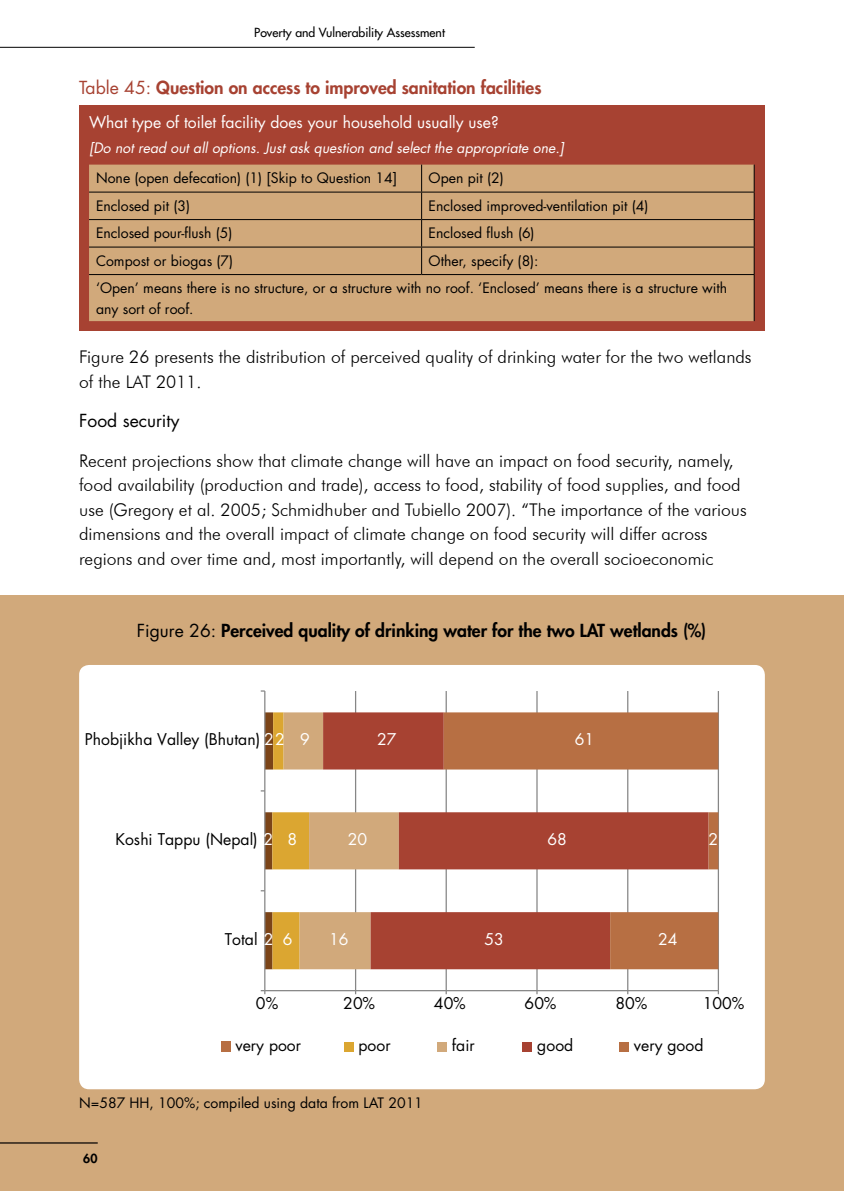
<style>
.page{position:relative;width:844px;height:1191px;background:#fff}
.page>*{position:absolute;margin:0;border:0;box-sizing:border-box;transform-origin:0 0}
.t1{font:300 17.5px/24.5px "Futura BT";color:#000}
.t2{font:800 17.5px "Futura Std";color:#000}
.t3{font:800 17.5px "Futura Std";color:#a74232}
.t4{font:17.5px "Futura Std";color:#000}
.t5{font:15.75px "Futura Std";color:#010101}
.t6{font:15.75px "Futura Std";color:#fff}
.t7{font:14px/27.5px "Futura Std";color:#000}
.t8{font:italic 14px "Futura Std";color:#fff}
.t9{font:500 12.25px "Futura Std";color:#000}
.t10{font:800 12.25px "Futura Std";color:#000}
.s1{font-weight:400}
.s2{color:#fff}
</style>
<div class="page">
<div style="left:0;top:595px;width:843px;height:596px;background:#d1a97b"></div>
<hr style="left:0;top:47px;width:474px;height:1px;background:#000">
<hr style="left:0;top:1142px;width:98px;height:1px;background:#000">
<div style="left:79px;top:105px;width:685px;height:226px;background:#a74232"></div>
<div style="left:89px;top:165px;width:664px;height:156px;background:#d1a97b"></div>
<svg style="left:753px;top:165px;width:1px;height:109px"></svg>
<hr style="left:753px;top:275px;width:1px;height:46px;background:#000">
<hr style="left:89px;top:192px;width:332px;height:1px;background:#000">
<hr style="left:421px;top:192px;width:333px;height:1px;background:#000">
<hr style="left:89px;top:219px;width:332px;height:1px;background:#000">
<hr style="left:421px;top:219px;width:333px;height:1px;background:#000">
<hr style="left:89px;top:247px;width:332px;height:1px;background:#000">
<hr style="left:421px;top:247px;width:333px;height:1px;background:#000">
<svg style="left:421px;top:165px;width:1px;height:109px"></svg>
<hr style="left:89px;top:274px;width:332px;height:1px;background:#000">
<hr style="left:421px;top:274px;width:333px;height:1px;background:#000">
<div style="left:79px;top:665px;width:685px;height:424px;background:#fff;border-radius:10px"></div>
<hr style="left:717px;top:691px;width:1px;height:299px;background:#868686">
<hr style="left:627px;top:691px;width:1px;height:299px;background:#868686">
<hr style="left:536px;top:691px;width:1px;height:299px;background:#868686">
<hr style="left:445px;top:691px;width:1px;height:299px;background:#868686">
<hr style="left:355px;top:691px;width:1px;height:299px;background:#868686">
<svg style="left:399px;top:712px;width:44px;height:257px;fill:#a74232"></svg>
<svg style="left:443px;top:712px;width:275px;height:257px"></svg>
<hr style="left:265px;top:990px;width:453px;height:1px;background:#868686">
<hr style="left:264px;top:691px;width:1px;height:299px;background:#868686">
<svg style="left:261px;top:712px;width:138px;height:257px"></svg>
<div style="left:220px;top:1041px;width:10px;height:10px;background:#b76f43"></div>
<div style="left:343px;top:1041px;width:10px;height:10px;background:#dba631"></div>
<div style="left:437px;top:1041px;width:10px;height:10px;background:#d1a97b"></div>
<div style="left:522px;top:1041px;width:10px;height:10px;background:#a74232"></div>
<div style="left:619px;top:1041px;width:9px;height:10px;background:#b76f43"></div>
<p class="t9" style="left:254px;top:25px;width:192px">Poverty and Vulnerability Assessment</p>
<p class="t3" style="left:79px;top:76px;width:464px"><span class="s1">Table 45:</span> Question on access to improved sanitation facilities</p>
<p class="t6" style="left:89px;top:113px;width:411px">What type of toilet facility does your household usually use?</p>
<p class="t8" style="left:89px;top:139px;width:476px">[Do not read out all options. Just ask question and select the appropriate one.]</p>
<p class="t7" style="left:96px;top:164px;width:302px">None (open defecation) (1) [Skip to Question 14]</p>
<p class="t7" style="left:428px;top:164px;width:77px">Open pit (2)</p>
<p class="t7" style="left:96px;top:192px;width:95px">Enclosed pit (3)</p>
<p class="t7" style="left:428px;top:192px;width:221px">Enclosed improved-ventilation pit (4)</p>
<p class="t7" style="left:96px;top:219px;width:138px">Enclosed pour-flush (5)</p>
<p class="t7" style="left:428px;top:219px;width:107px">Enclosed flush (6)</p>
<p class="t7" style="left:96px;top:247px;width:139px">Compost or biogas (7)</p>
<p class="t7" style="left:96px;top:247px;width:632px;text-indent:332px">Other, specify (8):<br>‘Open’ means there is no structure, or a structure with no roof. ‘Enclosed’ means there is a structure with</p>
<p class="t7" style="left:96px;top:295px;width:99px">any sort of roof.</p>
<p class="t1" style="left:79px;top:345px;width:674px">Figure 26 presents the distribution of perceived quality of drinking water for the two wetlands of the LAT 2011.</p>
<p class="t4" style="left:79px;top:410px;width:102px">Food security</p>
<p class="t1" style="left:79px;top:448px;width:669px">Recent projections show that climate change will have an impact on food security, namely, food availability (production and trade), access to food, stability of food supplies, and food use (Gregory et al. 2005; Schmidhuber and Tubiello 2007). “The importance of the various dimensions and the overall impact of climate change on food security will differ across regions and over time and, most importantly, will depend on the overall socioeconomic</p>
<p class="t2" style="left:137px;top:619px;width:570px"><span class="s1">Figure 26:</span> Perceived quality of drinking water for the two LAT wetlands (%)</p>
<p class="t5" style="left:85px;top:729px;width:201px">Phobjikha Valley (Bhutan) <span class="s2">22</span></p>
<p class="t6" style="left:300px;top:729px;width:11px">9</p>
<p class="t6" style="left:377px;top:729px;width:21px">27</p>
<p class="t6" style="left:575px;top:729px;width:21px">61</p>
<p class="t5" style="left:115px;top:829px;width:159px">Koshi Tappu (Nepal) <span class="s2">2</span></p>
<p class="t6" style="left:287px;top:829px;width:11px">8</p>
<p class="t6" style="left:348px;top:829px;width:21px">20</p>
<p class="t6" style="left:547px;top:829px;width:21px">68</p>
<p class="t6" style="left:708px;top:829px;width:11px">2</p>
<p class="t5" style="left:225px;top:929px;width:50px">Total <span class="s2">2</span></p>
<p class="t6" style="left:283px;top:929px;width:11px">6</p>
<p class="t6" style="left:329px;top:929px;width:21px">16</p>
<p class="t6" style="left:484px;top:929px;width:21px">53</p>
<p class="t6" style="left:658px;top:929px;width:21px">24</p>
<p class="t5" style="left:256px;top:993px;width:24px">0%</p>
<p class="t5" style="left:343px;top:993px;width:33px">20%</p>
<p class="t5" style="left:434px;top:993px;width:33px">40%</p>
<p class="t5" style="left:524px;top:993px;width:33px">60%</p>
<p class="t5" style="left:615px;top:993px;width:33px">80%</p>
<p class="t5" style="left:702px;top:993px;width:43px">100%</p>
<p class="t5" style="left:235px;top:1035px;width:67px">very poor</p>
<p class="t5" style="left:358px;top:1035px;width:34px">poor</p>
<p class="t5" style="left:452px;top:1035px;width:24px">fair</p>
<p class="t5" style="left:537px;top:1035px;width:38px">good</p>
<p class="t5" style="left:633px;top:1035px;width:71px">very good</p>
<p class="t7" style="left:79px;top:1089px;width:345px">N=587 HH, 100%; compiled using data from LAT 2011</p>
<p class="t10" style="left:83px;top:1151px;width:16px">60</p>
</div>
